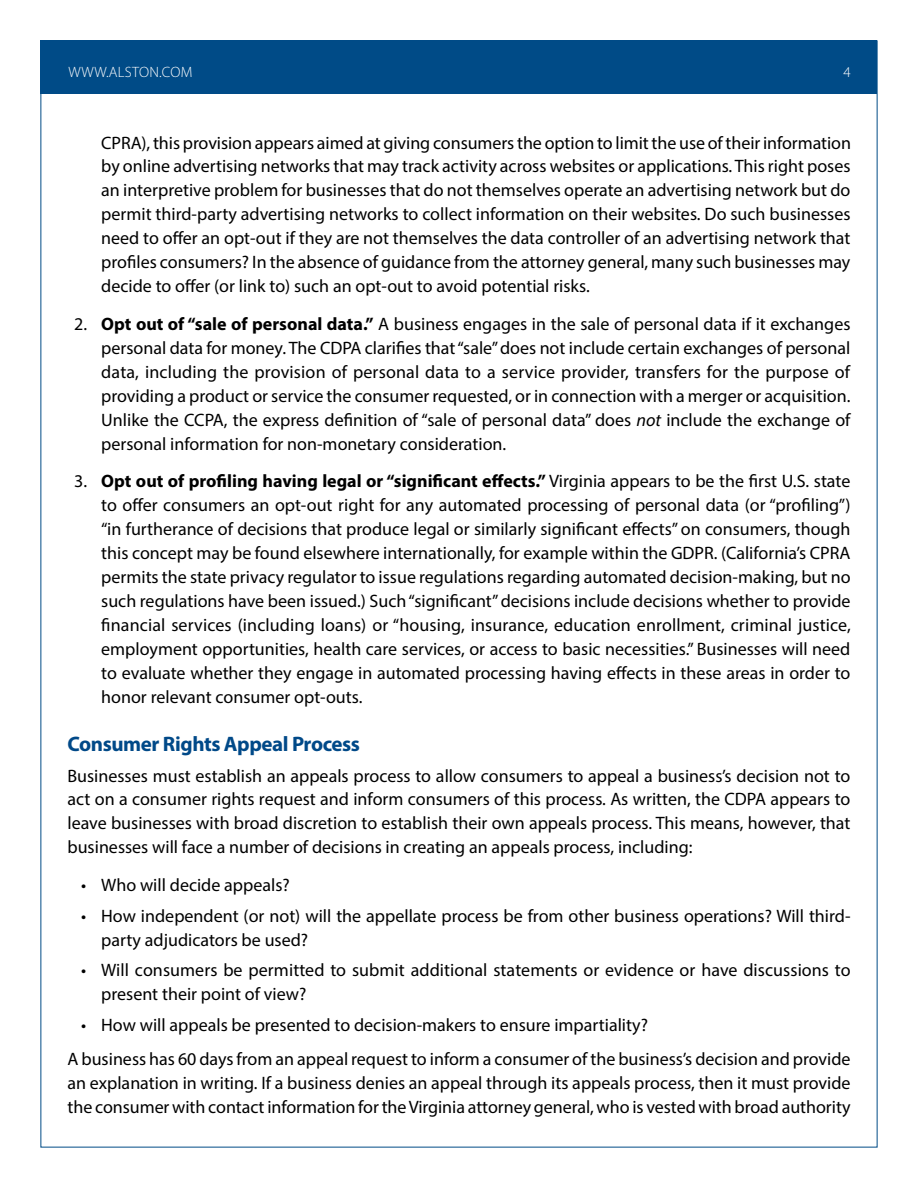
<style>
.page{position:relative;width:918px;height:1188px;background:#fff}
.page>*{position:absolute;margin:0;border:0;box-sizing:border-box;transform-origin:0 0}
.t1{font:700 21px "Myriad Pro";letter-spacing:-.02em;color:#004988}
.t2{font:18px/24px "Myriad Pro";color:#000;text-align:justify}
.t3{font:300 15px "Myriad Pro";letter-spacing:.02em;color:#fff}
.s1{font-weight:700}
.s2{font-style:italic}
</style>
<div class="page">
<div style="left:40px;top:40px;width:838px;height:54px;background:#004b87"></div>
<p class="t3" style="left:68px;top:63px;width:126px">WWW.ALSTON.COM</p>
<p class="t3" style="left:843px;top:63px;width:9px">4</p>
<p class="t2" style="left:101px;top:130px;width:751px">CPRA), this provision appears aimed at giving consumers the option to limit the use of their information by online advertising networks that may track activity across websites or applications. This right poses an interpretive problem for businesses that do not themselves operate an advertising network but do permit third-party advertising networks to collect information on their websites. Do such businesses need to offer an opt-out if they are not themselves the data controller of an advertising network that profiles consumers? In the absence of guidance from the attorney general, many such businesses may decide to offer (or link to) such an opt-out to avoid potential risks.</p>
<p class="t2" style="left:101px;top:312px;width:751px;text-indent:-27px">2. <span class="s1">Opt out of “sale of personal data.”</span> A business engages in the sale of personal data if it exchanges personal data for money. The CDPA clarifies that “sale” does not include certain exchanges of personal data, including the provision of personal data to a service provider, transfers for the purpose of providing a product or service the consumer requested, or in connection with a merger or acquisition.<br>Unlike the CCPA, the express definition of “sale of personal data” does <span class="s2">not</span> include the exchange of personal information for non-monetary consideration.</p>
<p class="t2" style="left:101px;top:469px;width:751px;text-indent:-27px">3. <span class="s1">Opt out of profiling having legal or “significant effects.”</span> Virginia appears to be the first U.S. state to offer consumers an opt-out right for any automated processing of personal data (or “profiling”) “in furtherance of decisions that produce legal or similarly significant effects” on consumers, though this concept may be found elsewhere internationally, for example within the GDPR. (California’s CPRA permits the state privacy regulator to issue regulations regarding automated decision-making, but no such regulations have been issued.) Such “significant” decisions include decisions whether to provide financial services (including loans) or “housing, insurance, education enrollment, criminal justice, employment opportunities, health care services, or access to basic necessities.” Businesses will need to evaluate whether they engage in automated processing having effects in these areas in order to honor relevant consumer opt-outs.</p>
<p class="t1" style="left:68px;top:730px;width:294px">Consumer Rights Appeal Process</p>
<p class="t2" style="left:68px;top:763px;width:785px">Businesses must establish an appeals process to allow consumers to appeal a business’s decision not to act on a consumer rights request and inform consumers of this process. As written, the CDPA appears to leave businesses with broad discretion to establish their own appeals process. This means, however, that businesses will face a number of decisions in creating an appeals process, including:</p>
<p class="t2" style="left:81px;top:873px;width:210px">• Who will decide appeals?</p>
<p class="t2" style="left:101px;top:903px;width:751px;text-indent:-20px">• How independent (or not) will the appellate process be from other business operations? Will third&shy;party adjudicators be used?</p>
<p class="t2" style="left:101px;top:958px;width:751px;text-indent:-20px">• Will consumers be permitted to submit additional statements or evidence or have discussions to present their point of view?</p>
<p class="t2" style="left:68px;top:1008px;width:785px;line-height:33.8px;text-indent:14px">• How will appeals be presented to decision-makers to ensure impartiality?<br>A business has 60 days from an appeal request to inform a consumer of the business’s decision and provide</p>
<p class="t2" style="left:68px;top:1071px;width:785px">an explanation in writing. If a business denies an appeal through its appeals process, then it must provide the consumer with contact information for the Virginia attorney general, who is vested with broad authority</p>
</div>
